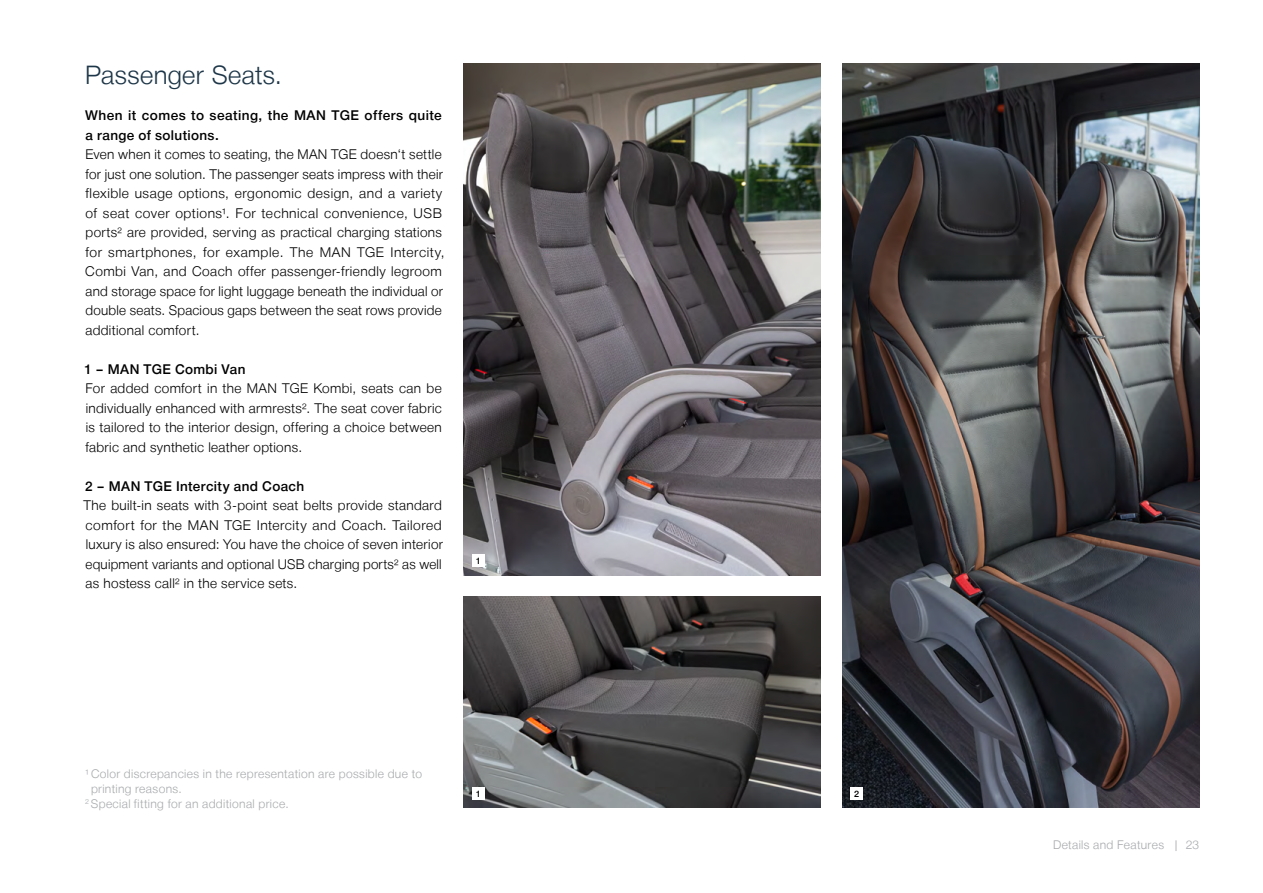
<style>
.page{position:relative;width:1263px;height:893px;background:#fff}
.page>*{position:absolute;margin:0;border:0;box-sizing:border-box;transform-origin:0 0}
.t1{font:300 25.5px "Man Global";letter-spacing:.015em;color:#1d3648}
.t2{font:300 13.5px/19.5px "Man Global";letter-spacing:.025em;color:#000;text-align:justify}
.t3{font:500 13.5px/19.5px "Man Global";letter-spacing:.03em;color:#000}
.t4{font:300 12px "Man Global";letter-spacing:.03em;color:#a7a9ac}
.t5{font:500 9px "Man Global";color:#000}
</style>
<div class="page">
<img style="left:842px;top:64px;width:357px;height:743px">
<img style="left:463px;top:597px;width:358px;height:210px">
<img style="left:463px;top:64px;width:358px;height:512px">
<div style="left:472px;top:554px;width:13px;height:13px;background:#fff"></div>
<div style="left:472px;top:787px;width:13px;height:12px;background:#fff"></div>
<div style="left:850px;top:787px;width:13px;height:12px;background:#fff"></div>
<h1 class="t1" style="left:85px;top:60px;width:198px">Passenger Seats.</h1>
<p class="t3" style="left:85px;top:106px;width:358px">When it comes to seating, the MAN TGE offers quite a range of solutions.</p>
<p class="t2" style="left:85px;top:145px;width:361px;text-align:left">Even when it comes to seating, the MAN TGE doesn‘t settle for just one solution. The passenger seats impress with their flexible usage options, ergonomic design, and a variety of seat cover options¹. For technical convenience, USB ports² are provided, serving as practical charging stations for smartphones, for example. The MAN TGE Intercity, Combi Van, and Coach offer passenger-friendly legroom and storage space for light luggage beneath the individual or double seats. Spacious gaps between the seat rows provide additional comfort.</p>
<p class="t3" style="left:84px;top:359px;width:163px">1 – MAN TGE Combi Van</p>
<p class="t2" style="left:85px;top:379px;width:358px">For added comfort in the MAN TGE Kombi, seats can be individually enhanced with armrests². The seat cover fabric is tailored to the interior design, offering a choice between fabric and synthetic leather options.</p>
<p class="t3" style="left:85px;top:476px;width:221px">2 – MAN TGE Intercity and Coach</p>
<p class="t2" style="left:84px;top:496px;width:361px">The built-in seats with 3-point seat belts provide standard comfort for the MAN TGE Intercity and Coach. Tailored luxury is also ensured: You have the choice of seven interior equipment variants and optional USB charging ports² as well as hostess call² in the service sets.</p>
<p class="t5" style="left:476px;top:556px;width:7px">1</p>
<p class="t4" style="left:85px;top:767px;width:338px">¹ Color discrepancies in the representation are possible due to</p>
<p class="t4" style="left:91px;top:782px;width:92px">printing reasons.</p>
<p class="t4" style="left:85px;top:797px;width:205px"><sup>2</sup> Special fitting for an additional price.</p>
<p class="t5" style="left:476px;top:788px;width:7px">1</p>
<p class="t5" style="left:854px;top:788px;width:7px">2</p>
<p class="t4" style="left:1053px;top:838px;width:126px">Details and Features |</p>
<p class="t4" style="left:1186px;top:838px;width:15px">23</p>
</div>
